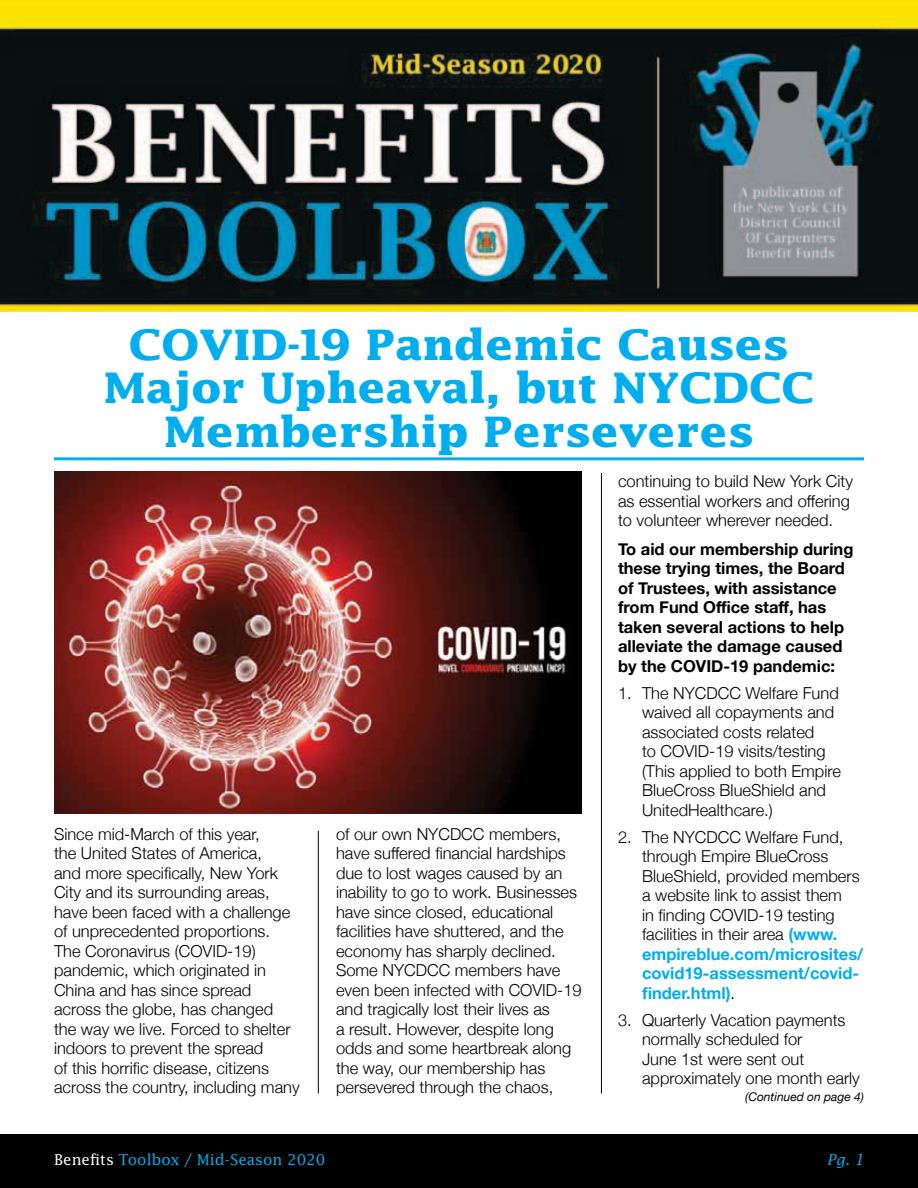
<style>
.page{position:relative;width:918px;height:1188px;background:#fff}
.page>*{position:absolute;margin:0;border:0;box-sizing:border-box;transform-origin:0 0}
.t1{font:700 42px/43.5px "Lucida";letter-spacing:-.005em;color:#00aeef;text-align:center;scale:1.05 1}
.t2{font:300 16.5px/19.5px "Helvetica Neue";color:#000}
.t3{font:700 16.5px/19.5px "Helvetica Neue";color:#000}
.t4{font:15px "Lucida";color:#00aeef}
.t5{font:italic 15px "Lucida";color:#00aeef}
.t6{font:italic 12px "Helvetica Neue";color:#000}
.s1{font-weight:700;color:#00aeef}
.s2{color:#fff}
</style>
<div class="page">
<img style="left:0;top:5px;width:918px;height:307px">
<div style="left:0;top:0;width:918px;height:5px;background:#ffe600"></div>
<div style="left:0;top:1134px;width:918px;height:54px;background:#000"></div>
<hr style="left:54px;top:457px;width:810px;height:3px;background:#00aeef">
<hr style="left:318px;top:831px;width:1px;height:262px;background:#000">
<hr style="left:601px;top:473px;width:1px;height:620px;background:#000">
<img style="left:54px;top:471px;width:528px;height:343px">
<h1 class="t1" style="left:104px;top:322px;width:678px">COVID-19 Pandemic Causes<br>Major Upheaval, but NYCDCC<br>Membership Perseveres</h1>
<p class="t2" style="left:54px;top:823px;width:247px">Since mid-March of this year,<br>the United States of America,<br>and more specifically, New York<br>City and its surrounding areas, have been faced with a challenge of unprecedented proportions.<br>The Coronavirus (COVID-19) pandemic, which originated in<br>China and has since spread across the globe, has changed<br>the way we live. Forced to shelter indoors to prevent the spread<br>of this horrific disease, citizens across the country, including many</p>
<p class="t2" style="left:336px;top:823px;width:247px">of our own NYCDCC members, have suffered financial hardships due to lost wages caused by an inability to go to work. Businesses have since closed, educational facilities have shuttered, and the economy has sharply declined.<br>Some NYCDCC members have even been infected with COVID-19 and tragically lost their lives as<br>a result. However, despite long odds and some heartbreak along the way, our membership has persevered through the chaos,</p>
<p class="t2" style="left:618px;top:470px;width:237px">continuing to build New York City as essential workers and offering to volunteer wherever needed.</p>
<p class="t3" style="left:618px;top:539px;width:237px">To aid our membership during these trying times, the Board of Trustees, with assistance from Fund Office staff, has taken several actions to help alleviate the damage caused by the COVID-19 pandemic:</p>
<p class="t2" style="left:642px;top:682px;width:200px;text-indent:-24px">1. The NYCDCC Welfare Fund waived all copayments and associated costs related<br>to COVID-19 visits/testing (This applied to both Empire<br>BlueCross BlueShield and<br>UnitedHealthcare.)</p>
<p class="t2" style="left:642px;top:826px;width:223px;text-indent:-24px">2. The NYCDCC Welfare Fund, through Empire BlueCross<br>BlueShield, provided members a website link to assist them<br>in finding COVID-19 testing facilities in their area <span class="s1">(www. empireblue.com/microsites/ covid19-assessment/covid&shy;finder.html)</span>.</p>
<p class="t2" style="left:642px;top:1009px;width:219px;text-indent:-24px">3. Quarterly Vacation payments normally scheduled for<br>June 1st were sent out approximately one month early</p>
<p class="t6" style="left:745px;top:1088px;width:120px">(Continued on page 4)</p>
<p class="t4" style="left:54px;top:1150px;width:273px"><span class="s2">Benefits</span> Toolbox / Mid-Season 2020</p>
<p class="t5" style="left:827px;top:1151px;width:38px">Pg. 1</p>
</div>
